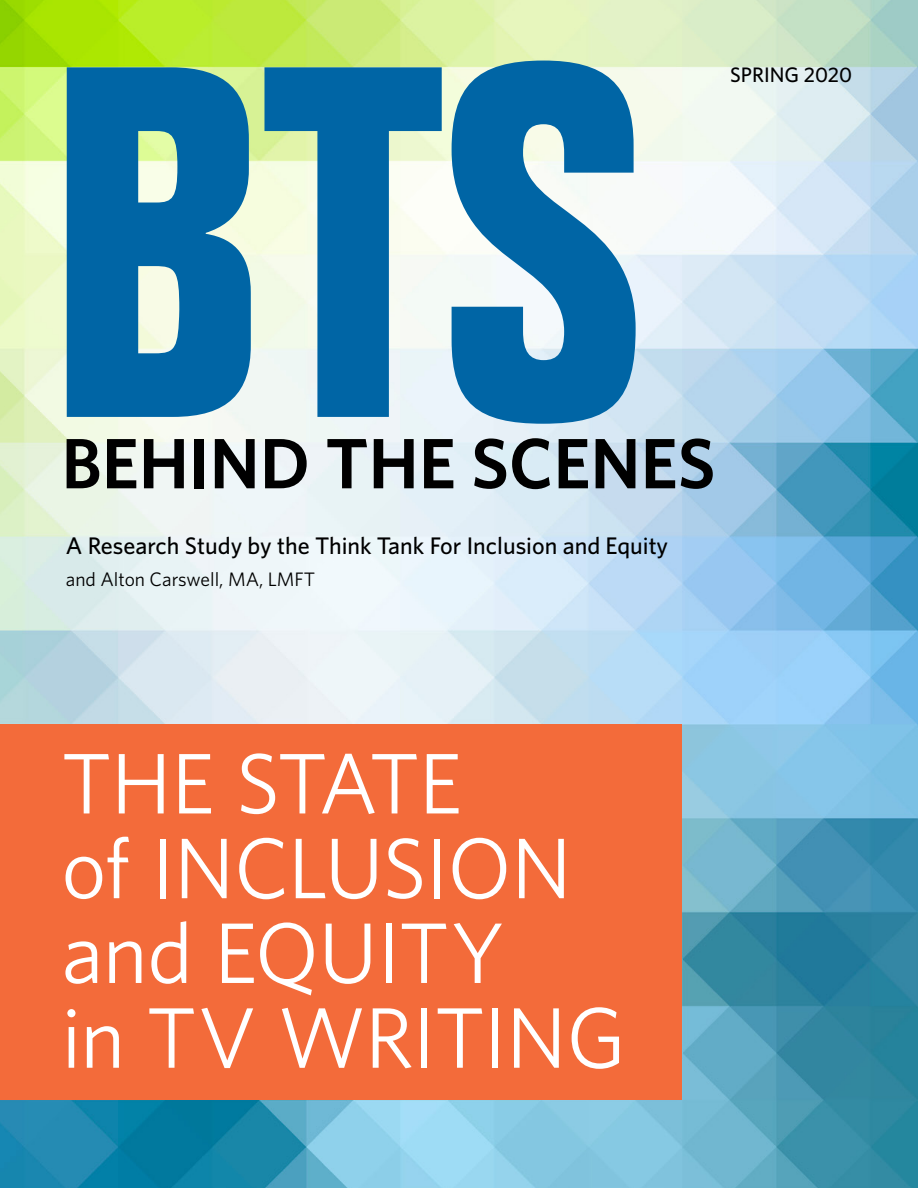
<style>
.page{position:relative;width:918px;height:1188px;background:#fff}
.page>*{position:absolute;margin:0;border:0;box-sizing:border-box;transform-origin:0 0}
.t1{font:700 condensed 489.45px "Folio";color:#0065a5}
.t2{font:86.1px/84.8px "Whitney";letter-spacing:-.01em;color:#fff}
.t3{font:600 71.4px "Whitney";color:#000}
.t4{font:500 24px "Whitney";color:#000}
.t5{font:500 21px "Whitney";color:#000}
.t6{font:19.5px "Whitney";color:#000}
</style>
<div class="page">
<img style="left:0;top:0;width:918px;height:1188px">
<div style="left:0;top:724px;width:682px;height:376px;background:#f36b3a"></div>
<h1 class="t1" style="left:45px;top:-27px;width:599px">BTS</h1>
<h3 class="t3" style="left:61px;top:420px;width:656px">BEHIND THE SCENES</h3>
<p class="t5" style="left:730px;top:62px;width:123px">SPRING 2020</p>
<p class="t4" style="left:66px;top:531px;width:604px">A Research Study by the Think Tank For Inclusion and Equity</p>
<p class="t6" style="left:66px;top:567px;width:251px">and Alton Carswell, MA, LMFT</p>
<h2 class="t2" style="left:61px;top:739px;width:566px">THE STATE<br>of INCLUSION and EQUITY<br>in TV WRITING</h2>
</div>
